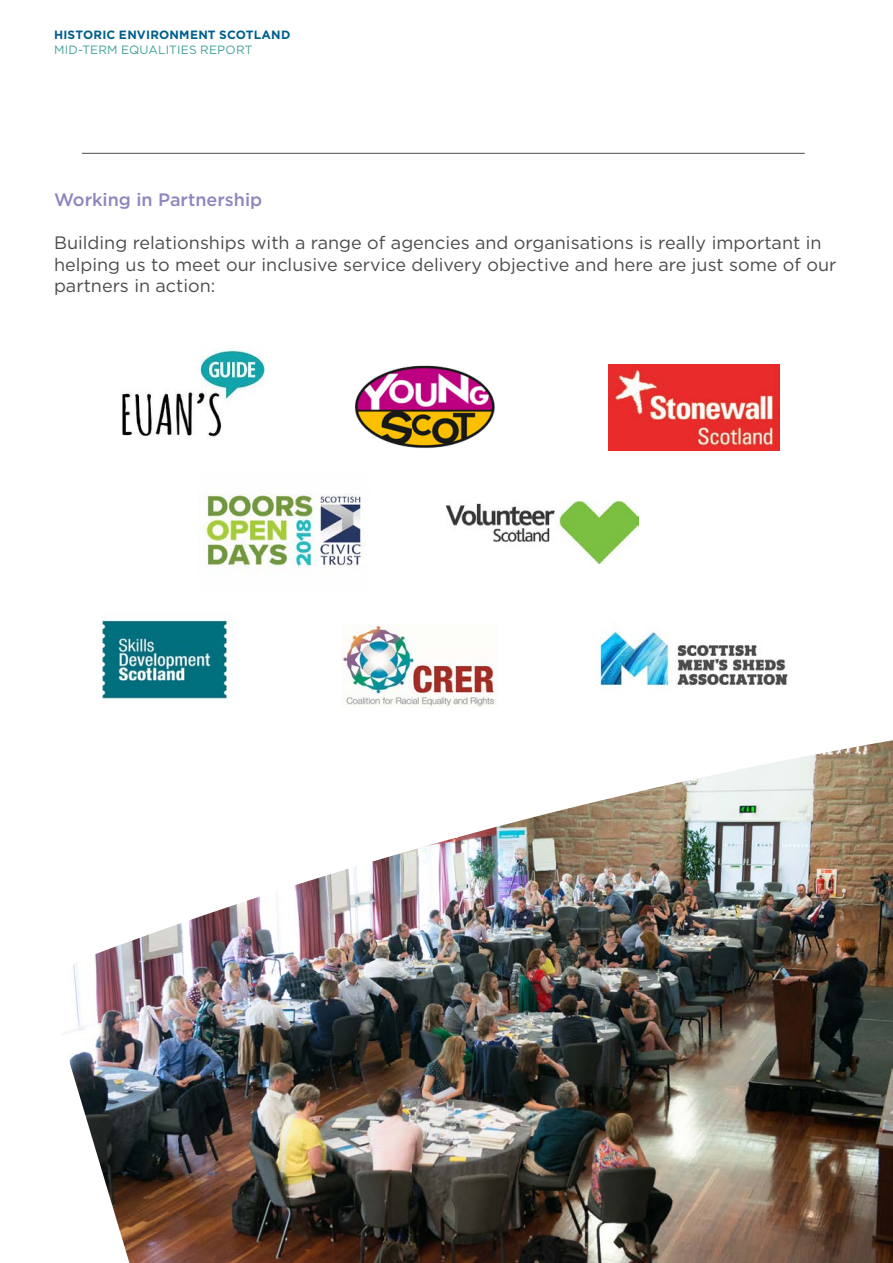
<style>
.page{position:relative;width:893px;height:1263px;background:#fff}
.page>*{position:absolute;margin:0;border:0;box-sizing:border-box;transform-origin:0 0}
.t1{font:18px/21.6px "Gotham";color:#4b4c4d}
.t2{font:500 18px "Gotham";color:#9185be}
.Sub_heading{font:700 12px "Gotham";letter-spacing:.015em;color:#01608c}
.Sub_heading-2{font:12px "Gotham";letter-spacing:.015em;color:#42a299}
</style>
<div class="page">
<hr style="left:82px;top:153px;width:723px;height:1px;background:#4b4c4d">
<img style="left:122px;top:349px;width:143px;height:88px">
<img style="left:354px;top:365px;width:141px;height:84px">
<img style="left:608px;top:364px;width:171px;height:87px">
<img style="left:201px;top:493px;width:160px;height:79px">
<img style="left:446px;top:502px;width:193px;height:61px">
<img style="left:101px;top:619px;width:128px;height:49px">
<img style="left:343px;top:624px;width:150px;height:44px">
<img style="left:599px;top:622px;width:187px;height:46px">
<svg style="left:101px;top:668px;width:687px;height:40px"></svg>
<img style="left:64px;top:740px;width:829px;height:523px">
<p class="Sub_heading" style="left:54px;top:27px;width:238px">HISTORIC ENVIRONMENT SCOTLAND</p>
<p class="Sub_heading-2" style="left:54px;top:42px;width:200px">MID-TERM EQUALITIES REPORT</p>
<p class="t2" style="left:54px;top:188px;width:210px">Working in Partnership</p>
<p class="t1" style="left:54px;top:231px;width:784px">Building relationships with a range of agencies and organisations is really important in helping us to meet our inclusive service delivery objective and here are just some of our partners in action:</p>
</div>
